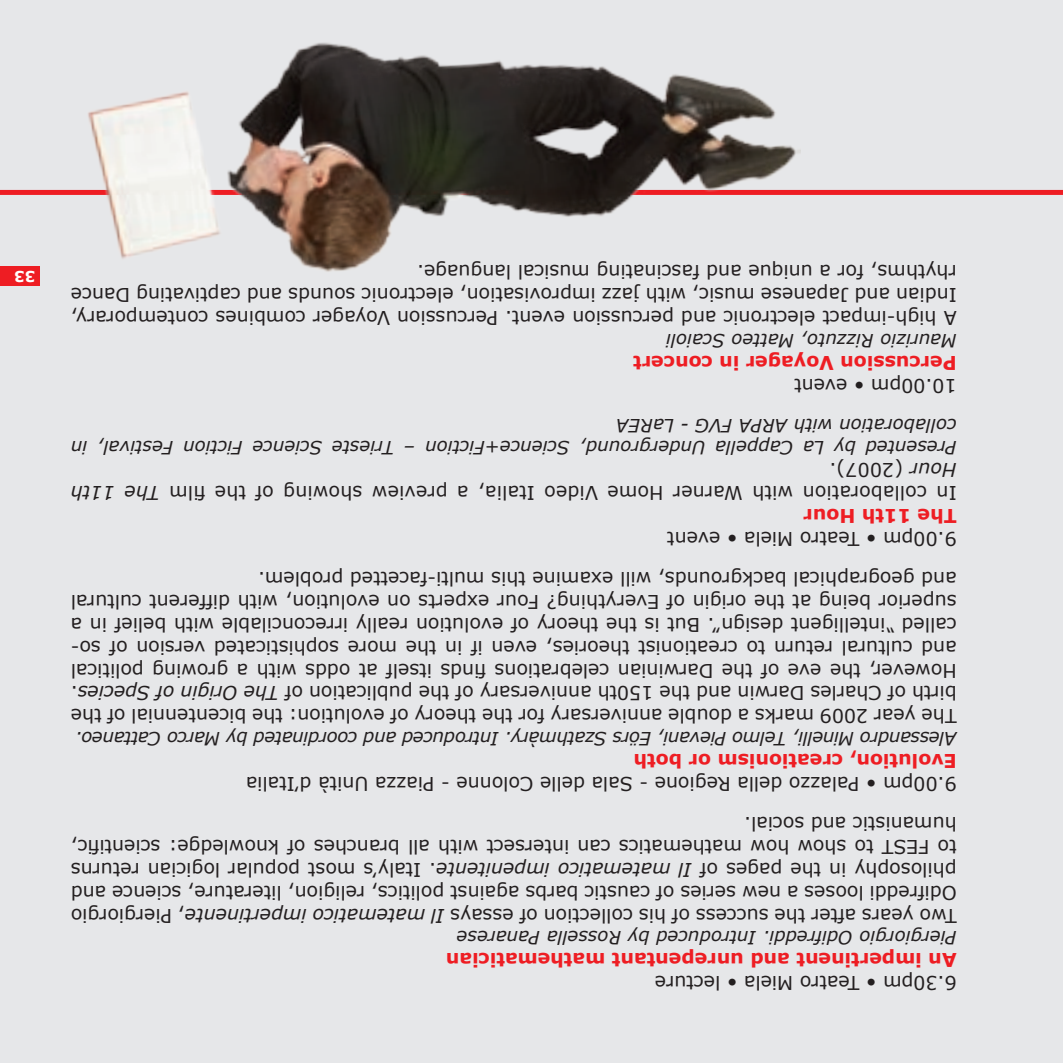
<style>
.page{position:relative;width:1063px;height:1063px;background:#e6e7e9}
.page>*{position:absolute;margin:0;border:0;box-sizing:border-box;transform-origin:0 0}
.t1{font:19px/22.8px "Verdana";color:#231f20;text-align:justify}
.t2{font:700 19px "Verdana";color:#ee1d23}
.t3{font:italic 19px "Verdana";letter-spacing:.01em;color:#231f20}
.t4{font:italic 18.25px/22px "Verdana";color:#231f20}
.t5{font:italic 18.25px "Verdana";letter-spacing:-.02em;color:#231f20}
.t6{font:700 15px "Verdana";color:#fff}
.s1{font-style:italic}
</style>
<div class="page">
<div style="left:0;top:266px;width:40px;height:20px;background:#ee1d23"></div>
<div style="left:0;top:190px;width:1063px;height:5px;background:#ee1d23"></div>
<img style="left:79px;top:42px;width:729px;height:230px">
<p class="t6" style="left:35px;top:286px;width:23px;rotate:-180deg">33</p>
<p class="t1" style="left:957px;top:330px;width:887px;rotate:-180deg">A high-impact electronic and percussion event. Percussion Voyager combines contemporary, Indian and Japanese music, with jazz improvisation, electronic sounds and captivating Dance rhythms, for a unique and fascinating musical language.</p>
<p class="t4" style="left:957px;top:352px;width:292px;rotate:-180deg">Maurizio Rizzuto, Matteo Scaioli</p>
<p class="t2" style="left:957px;top:375px;width:325px;rotate:-180deg">Percussion Voyager in concert</p>
<p class="t1" style="left:957px;top:397px;width:164px;rotate:-180deg">10.00pm • event</p>
<p class="t4" style="left:957px;top:460px;width:887px;rotate:-180deg">Presented by La Cappella Underground, Science+Fiction – Trieste Science Fiction Festival, in collaboration with ARPA FVG - LaREA</p>
<p class="t3" style="left:160px;top:505px;width:91px;rotate:-180deg">The 11th</p>
<p class="t1" style="left:957px;top:505px;width:789px;rotate:-180deg">In collaboration with Warner Home Video Italia, a preview showing of the film<br><span class="s1">Hour</span> (2007).</p>
<p class="t2" style="left:957px;top:528px;width:155px;rotate:-180deg">The 11th Hour</p>
<p class="t1" style="left:957px;top:550px;width:291px;rotate:-180deg">9.00pm • Teatro Miela • event</p>
<p class="t1" style="left:957px;top:728px;width:887px;rotate:-180deg">The year 2009 marks a double anniversary for the theory of evolution: the bicentennial of the birth of Charles Darwin and the 150th anniversary of the publication of <span class="s1">The Origin of Species</span>.<br>However, the eve of the Darwinian celebrations finds itself at odds with a growing political and cultural return to creationist theories, even if in the more sophisticated version of so&shy;called “intelligent design”. But is the theory of evolution really irreconcilable with belief in a superior being at the origin of Everything? Four experts on evolution, with different cultural and geographical backgrounds, will examine this multi-facetted problem.</p>
<p class="t5" style="left:957px;top:750px;width:883px;rotate:-180deg">Alessandro Minelli, Telmo Pievani, Eörs Szathmàry. Introduced and coordinated by Marco Cattaneo.</p>
<p class="t2" style="left:957px;top:773px;width:325px;rotate:-180deg">Evolution, creationism or both</p>
<p class="t1" style="left:957px;top:796px;width:712px;rotate:-180deg">9.00pm • Palazzo della Regione - Sala delle Colonne - Piazza Unità d’Italia</p>
<p class="t1" style="left:957px;top:928px;width:887px;rotate:-180deg">Two years after the success of his collection of essays <span class="s1">Il matematico impertinente</span>, Piergiorgio Odifreddi looses a new series of caustic barbs against politics, religion, literature, science and philosophy in the pages of <span class="s1">Il matematico impenitente</span>. Italy’s most popular logician returns to FEST to show how mathematics can intersect with all branches of knowledge: scientific, humanistic and social.</p>
<p class="t4" style="left:957px;top:950px;width:501px;rotate:-180deg">Piergiorgio Odifreddi. Introduced by Rossella Panarese</p>
<p class="t2" style="left:957px;top:972px;width:512px;rotate:-180deg">An impertinent and unrepentant mathematician</p>
<p class="t1" style="left:957px;top:995px;width:303px;rotate:-180deg">6.30pm • Teatro Miela • lecture</p>
</div>
